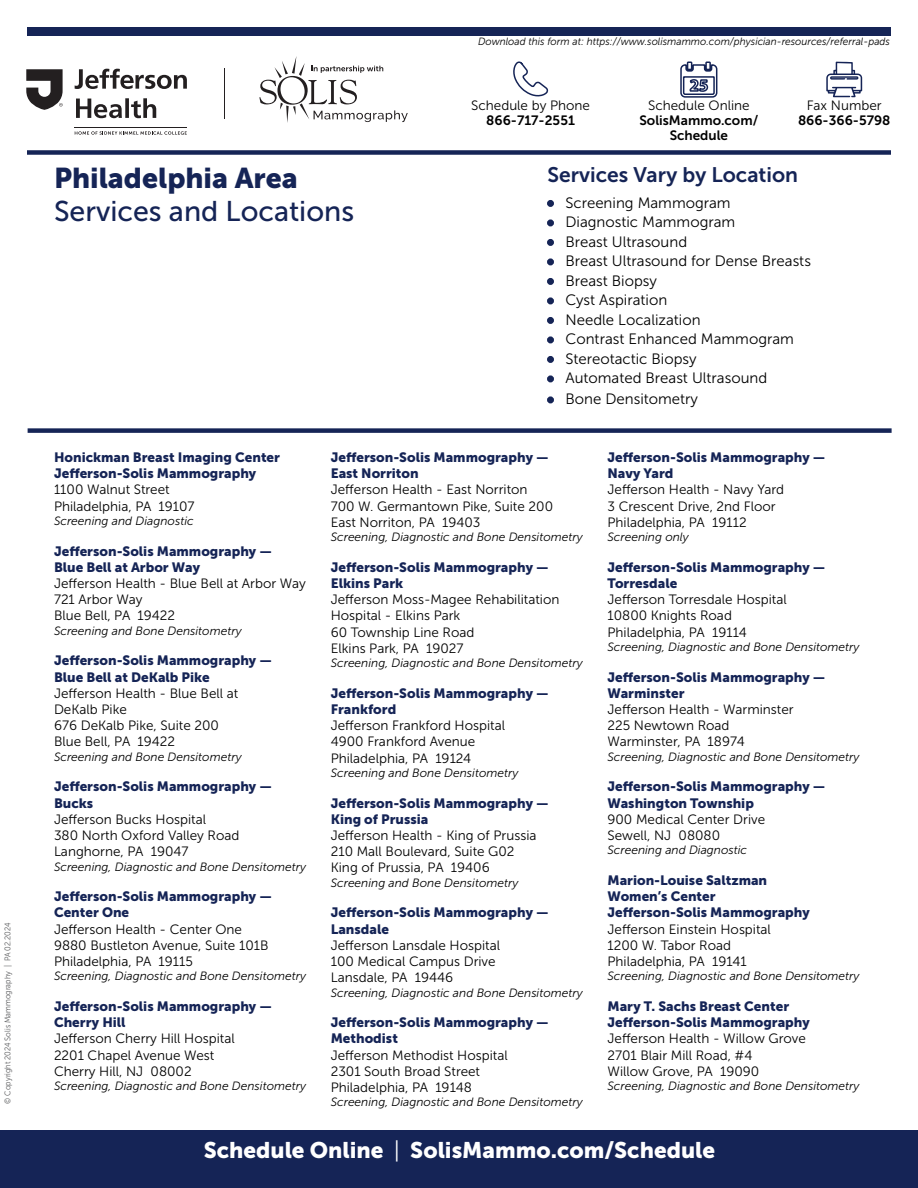
<style>
.page{position:relative;width:918px;height:1188px;background:#fff}
.page>*{position:absolute;margin:0;border:0;box-sizing:border-box;transform-origin:0 0}
.t1{font:28.5px "Museo Sans 500";color:#152456}
.t2{font:28.5px "Museo Sans 900";color:#152456}
.t3{font:22.5px "Museo Sans 900";color:#fff}
.t4{font:21px "Museo Sans 700";color:#152456}
.t5{font:15px "Museo Sans 300";color:#000}
.t6{font:13.5px/16.2px "Museo Sans 300";color:#000}
.t7{font:13.5px/16.2px "Museo Sans 900";color:#152456}
.t8{font:13.5px/15px "Museo Sans 700";color:#000;text-align:center}
.t9{font:italic 12px "Museo Sans 300";color:#000}
.t10{font:italic 10.5px "Museo Sans 300";color:#000;scale:.96 1}
.t11{font:8.25px "Museo Sans 300";color:#58595b;scale:.9 1}
.s1{color:#152456}
.s2{font-family:"Museo Sans 300"}
</style>
<div class="page">
<div style="left:0;top:1130px;width:918px;height:58px;background:#152456"></div>
<div style="left:27px;top:150px;width:864px;height:5px;background:#152456"></div>
<div style="left:28px;top:428px;width:864px;height:5px;background:#152456"></div>
<div style="left:27px;top:27px;width:864px;height:8px;background:#152456"></div>
<svg style="left:513px;top:61px;width:36px;height:36px"></svg>
<svg style="left:680px;top:61px;width:38px;height:37px"></svg>
<svg style="left:826px;top:62px;width:36px;height:35px"></svg>
<hr style="left:224px;top:68px;width:1px;height:51px;background:#231f20">
<svg style="left:259px;top:56px;width:149px;height:67px"></svg>
<svg style="left:76px;top:98px;width:80px;height:20px"></svg>
<svg style="left:75px;top:69px;width:112px;height:20px"></svg>
<svg style="left:75px;top:131px;width:112px;height:4px"></svg>
<hr style="left:75px;top:128px;width:112px;height:1px;background:#231f20">
<svg style="left:26px;top:69px;width:37px;height:41px"></svg>
<p class="t11" style="left:3px;top:1104px;width:203px;rotate:-90deg">© Copyright 2024 Solis Mammography | PA 02.2024</p>
<p class="t10" style="left:478px;top:35px;width:431px">Download this form at: https://www.solismammo.com/physician-resources/referral-pads</p>
<p class="t6" style="left:471px;top:97px;width:120px">Schedule by Phone</p>
<p class="t8" style="left:486px;top:113px;width:90px">866-717-2551</p>
<p class="t6" style="left:648px;top:97px;width:103px">Schedule Online</p>
<p class="t8" style="left:640px;top:113px;width:120px">SolisMammo.com/<br>Schedule</p>
<p class="t6" style="left:807px;top:97px;width:76px">Fax Number</p>
<p class="t8" style="left:798px;top:113px;width:94px">866-366-5798</p>
<h3 class="t4" style="left:548px;top:163px;width:252px">Services Vary by Location</h3>
<h1 class="t2" style="left:54px;top:162px;width:245px">Philadelphia Area</h1>
<h1 class="t1" style="left:54px;top:196px;width:302px">Services and Locations</h1>
<p class="t5" style="left:548px;top:195px;width:185px"><span class="s1">•</span> Screening Mammogram</p>
<p class="t5" style="left:548px;top:214px;width:189px"><span class="s1">•</span> Diagnostic Mammogram</p>
<p class="t5" style="left:548px;top:234px;width:141px"><span class="s1">•</span> Breast Ultrasound</p>
<p class="t5" style="left:548px;top:253px;width:265px"><span class="s1">•</span> Breast Ultrasound for Dense Breasts</p>
<p class="t5" style="left:548px;top:273px;width:111px"><span class="s1">•</span> Breast Biopsy</p>
<p class="t5" style="left:548px;top:292px;width:121px"><span class="s1">•</span> Cyst Aspiration</p>
<p class="t5" style="left:548px;top:312px;width:155px"><span class="s1">•</span> Needle Localization</p>
<p class="t5" style="left:548px;top:331px;width:248px"><span class="s1">•</span> Contrast Enhanced Mammogram</p>
<p class="t5" style="left:548px;top:351px;width:151px"><span class="s1">•</span> Stereotactic Biopsy</p>
<p class="t5" style="left:548px;top:370px;width:221px"><span class="s1">•</span> Automated Breast Ultrasound</p>
<p class="t5" style="left:548px;top:391px;width:152px"><span class="s1">•</span> Bone Densitometry</p>
<p class="t7" style="left:54px;top:449px;width:228px">Honickman Breast Imaging Center<br>Jefferson-Solis Mammography</p>
<p class="t6" style="left:54px;top:482px;width:142px">1100 Walnut Street<br>Philadelphia, PA 19107</p>
<p class="t9" style="left:54px;top:514px;width:141px">Screening and Diagnostic</p>
<p class="t7" style="left:54px;top:543px;width:220px">Jefferson-Solis Mammography —<br>Blue Bell at Arbor Way</p>
<p class="t6" style="left:54px;top:575px;width:253px">Jefferson Health - Blue Bell at Arbor Way<br>721 Arbor Way<br>Blue Bell, PA 19422</p>
<p class="t9" style="left:54px;top:624px;width:189px">Screening and Bone Densitometry</p>
<p class="t7" style="left:54px;top:653px;width:220px">Jefferson-Solis Mammography —<br>Blue Bell at DeKalb Pike</p>
<p class="t6" style="left:54px;top:685px;width:186px">Jefferson Health - Blue Bell at<br>DeKalb Pike<br>676 DeKalb Pike, Suite 200<br>Blue Bell, PA 19422</p>
<p class="t9" style="left:54px;top:750px;width:189px">Screening and Bone Densitometry</p>
<p class="t7" style="left:54px;top:779px;width:220px">Jefferson-Solis Mammography —<br>Bucks</p>
<p class="t6" style="left:54px;top:811px;width:187px">Jefferson Bucks Hospital<br>380 North Oxford Valley Road<br>Langhorne, PA 19047</p>
<p class="t9" style="left:54px;top:860px;width:254px">Screening, Diagnostic and Bone Densitometry</p>
<p class="t7" style="left:54px;top:888px;width:220px">Jefferson-Solis Mammography —<br>Center One</p>
<p class="t6" style="left:54px;top:921px;width:216px">Jefferson Health - Center One<br>9880 Bustleton Avenue, Suite 101B<br>Philadelphia, PA 19115</p>
<p class="t9" style="left:54px;top:970px;width:254px">Screening, Diagnostic and Bone Densitometry</p>
<p class="t7" style="left:54px;top:998px;width:220px">Jefferson-Solis Mammography —<br>Cherry Hill</p>
<p class="t6" style="left:54px;top:1031px;width:182px">Jefferson Cherry Hill Hospital<br>2201 Chapel Avenue West<br>Cherry Hill, NJ 08002</p>
<p class="t9" style="left:54px;top:1080px;width:254px">Screening, Diagnostic and Bone Densitometry</p>
<p class="t7" style="left:331px;top:449px;width:220px">Jefferson-Solis Mammography —<br>East Norriton</p>
<p class="t6" style="left:331px;top:482px;width:224px">Jefferson Health - East Norriton<br>700 W. Germantown Pike, Suite 200<br>East Norriton, PA 19403</p>
<p class="t9" style="left:331px;top:531px;width:254px">Screening, Diagnostic and Bone Densitometry</p>
<p class="t7" style="left:331px;top:559px;width:220px">Jefferson-Solis Mammography —<br>Elkins Park</p>
<p class="t6" style="left:331px;top:592px;width:230px">Jefferson Moss-Magee Rehabilitation<br>Hospital - Elkins Park<br>60 Township Line Road<br>Elkins Park, PA 19027</p>
<p class="t9" style="left:331px;top:657px;width:254px">Screening, Diagnostic and Bone Densitometry</p>
<p class="t7" style="left:331px;top:685px;width:220px">Jefferson-Solis Mammography —<br>Frankford</p>
<p class="t6" style="left:331px;top:718px;width:176px">Jefferson Frankford Hospital<br>4900 Frankford Avenue<br>Philadelphia, PA 19124</p>
<p class="t9" style="left:331px;top:766px;width:189px">Screening and Bone Densitometry</p>
<p class="t7" style="left:331px;top:795px;width:220px">Jefferson-Solis Mammography —<br>King of Prussia</p>
<p class="t6" style="left:331px;top:827px;width:207px">Jefferson Health - King of Prussia<br>210 Mall Boulevard, Suite G02<br>King of Prussia, PA 19406</p>
<p class="t9" style="left:331px;top:876px;width:189px">Screening and Bone Densitometry</p>
<p class="t7" style="left:331px;top:905px;width:220px">Jefferson-Solis Mammography —<br>Lansdale</p>
<p class="t6" style="left:331px;top:937px;width:171px">Jefferson Lansdale Hospital<br>100 Medical Campus Drive<br>Lansdale, PA 19446</p>
<p class="t9" style="left:331px;top:986px;width:254px">Screening, Diagnostic and Bone Densitometry</p>
<p class="t7" style="left:331px;top:1014px;width:220px">Jefferson-Solis Mammography —<br>Methodist</p>
<p class="t6" style="left:331px;top:1047px;width:179px">Jefferson Methodist Hospital<br>2301 South Broad Street<br>Philadelphia, PA 19148</p>
<p class="t9" style="left:331px;top:1096px;width:254px">Screening, Diagnostic and Bone Densitometry</p>
<p class="t7" style="left:608px;top:449px;width:220px">Jefferson-Solis Mammography —<br>Navy Yard</p>
<p class="t6" style="left:608px;top:482px;width:178px">Jefferson Health - Navy Yard<br>3 Crescent Drive, 2nd Floor<br>Philadelphia, PA 19112</p>
<p class="t9" style="left:608px;top:531px;width:83px">Screening only</p>
<p class="t7" style="left:608px;top:559px;width:220px">Jefferson-Solis Mammography —<br>Torresdale</p>
<p class="t6" style="left:608px;top:592px;width:181px">Jefferson Torresdale Hospital<br>10800 Knights Road<br>Philadelphia, PA 19114</p>
<p class="t9" style="left:608px;top:640px;width:254px">Screening, Diagnostic and Bone Densitometry</p>
<p class="t7" style="left:608px;top:669px;width:220px">Jefferson-Solis Mammography —<br>Warminster</p>
<p class="t6" style="left:608px;top:701px;width:188px">Jefferson Health - Warminster<br>225 Newtown Road<br>Warminster, PA 18974</p>
<p class="t9" style="left:608px;top:750px;width:254px">Screening, Diagnostic and Bone Densitometry</p>
<p class="t7" style="left:608px;top:779px;width:220px">Jefferson-Solis Mammography —<br>Washington Township</p>
<p class="t6" style="left:608px;top:811px;width:159px">900 Medical Center Drive<br>Sewell, NJ 08080</p>
<p class="t9" style="left:608px;top:844px;width:141px">Screening and Diagnostic</p>
<p class="t7" style="left:608px;top:872px;width:204px">Marion-Louise Saltzman<br>Women’s Center<br>Jefferson-Solis Mammography</p>
<p class="t6" style="left:608px;top:921px;width:165px">Jefferson Einstein Hospital<br>1200 W. Tabor Road<br>Philadelphia, PA 19141</p>
<p class="t9" style="left:608px;top:970px;width:254px">Screening, Diagnostic and Bone Densitometry</p>
<p class="t7" style="left:608px;top:998px;width:204px">Mary T. Sachs Breast Center<br>Jefferson-Solis Mammography</p>
<p class="t6" style="left:608px;top:1031px;width:200px">Jefferson Health - Willow Grove<br>2701 Blair Mill Road, #4<br>Willow Grove, PA 19090</p>
<p class="t9" style="left:608px;top:1080px;width:254px">Screening, Diagnostic and Bone Densitometry</p>
<h2 class="t3" style="left:204px;top:1138px;width:513px">Schedule Online <span class="s2">|</span> SolisMammo.com/Schedule</h2>
</div>
